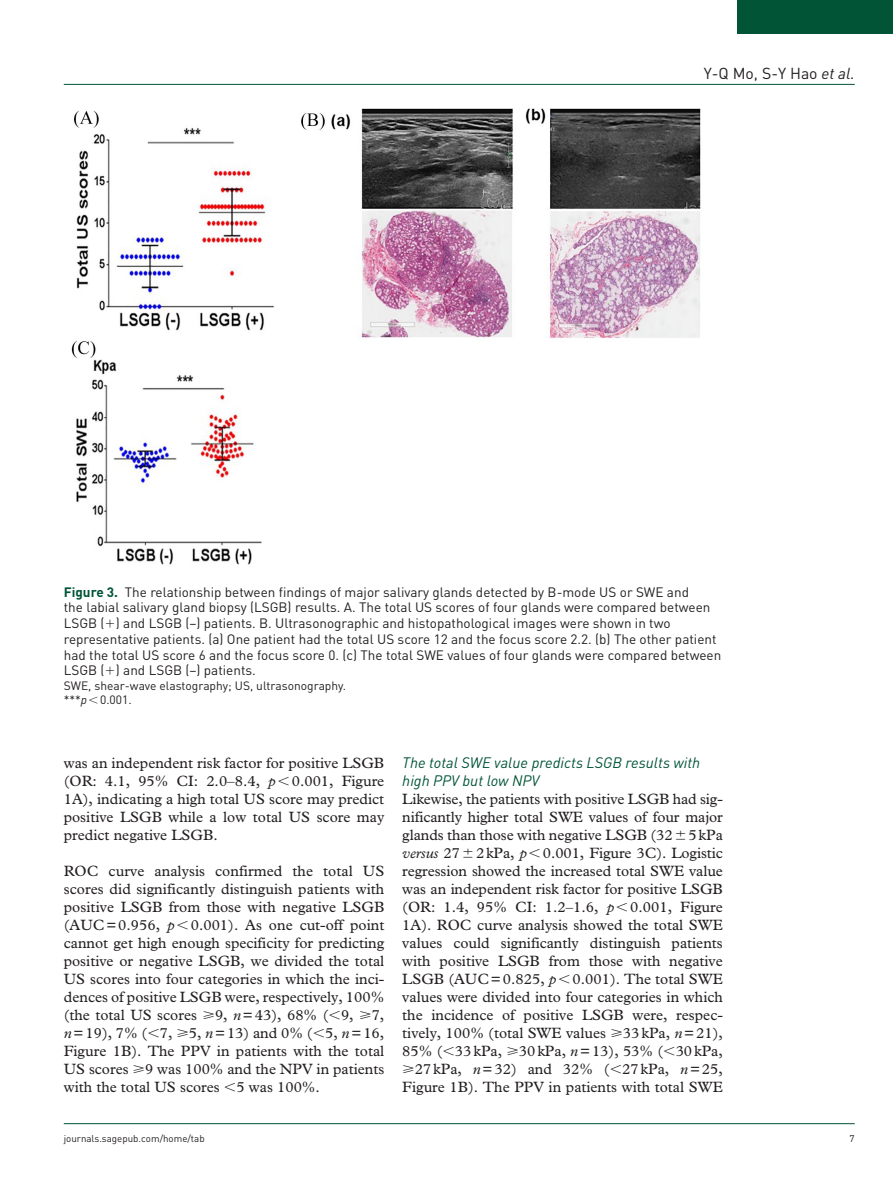
<style>
.page{position:relative;width:893px;height:1191px;background:#fff}
.page>*{position:absolute;margin:0;border:0;box-sizing:border-box;transform-origin:0 0}
.t1{font:15.75px "DIN";color:#231f20}
.t2{font:15px/18px "Plantin Std";color:#231f20;text-align:justify}
.t3{font:italic 15px/18px "DIN";color:#015436}
.t4{font:13.5px/15.8px "DIN";color:#231f20}
.t5{font:12px/14.2px "DIN";color:#231f20}
.t6{font:9.75px "DIN";color:#231f20}
.s1{font-style:italic}
.s2{font-weight:700;color:#015436}
</style>
<div class="page">
<hr style="left:64px;top:84px;width:791px;height:1px;background:#015436">
<hr style="left:64px;top:1123px;width:791px;height:1px;background:#015436">
<div style="left:738px;top:0;width:155px;height:34px;background:#015436"></div>
<img style="left:71px;top:108px;width:630px;height:457px">
<p class="t1" style="left:704px;top:63px;width:152px">Y-Q Mo, S-Y Hao <span class="s1">et al.</span></p>
<p class="t4" style="left:64px;top:583px;width:659px"><span class="s2">Figure 3.</span> The relationship between findings of major salivary glands detected by B-mode US or SWE and<br>the labial salivary gland biopsy (LSGB) results. A. The total US scores of four glands were compared between LSGB ( ) and LSGB (−) patients. B. Ultrasonographic and histopathological images were shown in two representative patients. (a) One patient had the total US score 12 and the focus score 2.2. (b) The other patient had the total US score 6 and the focus score 0. (c) The total SWE values of four glands were compared between LSGB ( ) and LSGB (−) patients.</p>
<p class="t5" style="left:64px;top:678px;width:284px">SWE, shear-wave elastography; US, ultrasonography. ***<span class="s1">p</span> 0.001.</p>
<p class="t2" style="left:64px;top:754px;width:322px">was an independent risk factor for positive LSGB (OR: 4.1, 95% CI: 2.0–8.4, <span class="s1">p</span> 0.001, Figure 1A), indicating a high total US score may predict positive LSGB while a low total US score may predict negative LSGB.</p>
<p class="t2" style="left:64px;top:862px;width:322px">ROC curve analysis confirmed the total US scores did significantly distinguish patients with positive LSGB from those with negative LSGB (AUC=0.956, <span class="s1">p</span> 0.001). As one cut-off point cannot get high enough specificity for predicting positive or negative LSGB, we divided the total US scores into four categories in which the inci&shy;dences of positive LSGB were, respectively, 100% (the total US scores ⩾9, <span class="s1">n</span>=43), 68% ( 9, ⩾7, <span class="s1">n</span>=19), 7% ( 7, ⩾5, <span class="s1">n</span>=13) and 0% ( 5, <span class="s1">n</span>=16, Figure 1B). The PPV in patients with the total US scores ⩾9 was 100% and the NPV in patients with the total US scores 5 was 100%.</p>
<p class="t3" style="left:402px;top:753px;width:300px">The total SWE value predicts LSGB results with high PPV but low NPV</p>
<p class="t2" style="left:402px;top:790px;width:322px">Likewise, the patients with positive LSGB had sig&shy;nificantly higher total SWE values of four major glands than those with negative LSGB (32 5kPa <span class="s1">versus</span> 27 2kPa, <span class="s1">p</span> 0.001, Figure 3C). Logistic regression showed the increased total SWE value was an independent risk factor for positive LSGB (OR: 1.4, 95% CI: 1.2–1.6, <span class="s1">p</span> 0.001, Figure 1A). ROC curve analysis showed the total SWE values could significantly distinguish patients with positive LSGB from those with negative LSGB (AUC=0.825, <span class="s1">p</span> 0.001). The total SWE values were divided into four categories in which the incidence of positive LSGB were, respec&shy;tively, 100% (total SWE values ⩾33kPa, <span class="s1">n</span>=21), 85% ( 33kPa, ⩾30kPa, <span class="s1">n</span>=13), 53% ( 30kPa, ⩾27kPa, <span class="s1">n</span>=32) and 32% ( 27kPa, <span class="s1">n</span>=25, Figure 1B). The PPV in patients with total SWE</p>
<p class="t6" style="left:64px;top:1132px;width:142px">journals.sagepub.com/home/tab</p>
<p class="t6" style="left:850px;top:1132px;width:7px">7</p>
</div>
